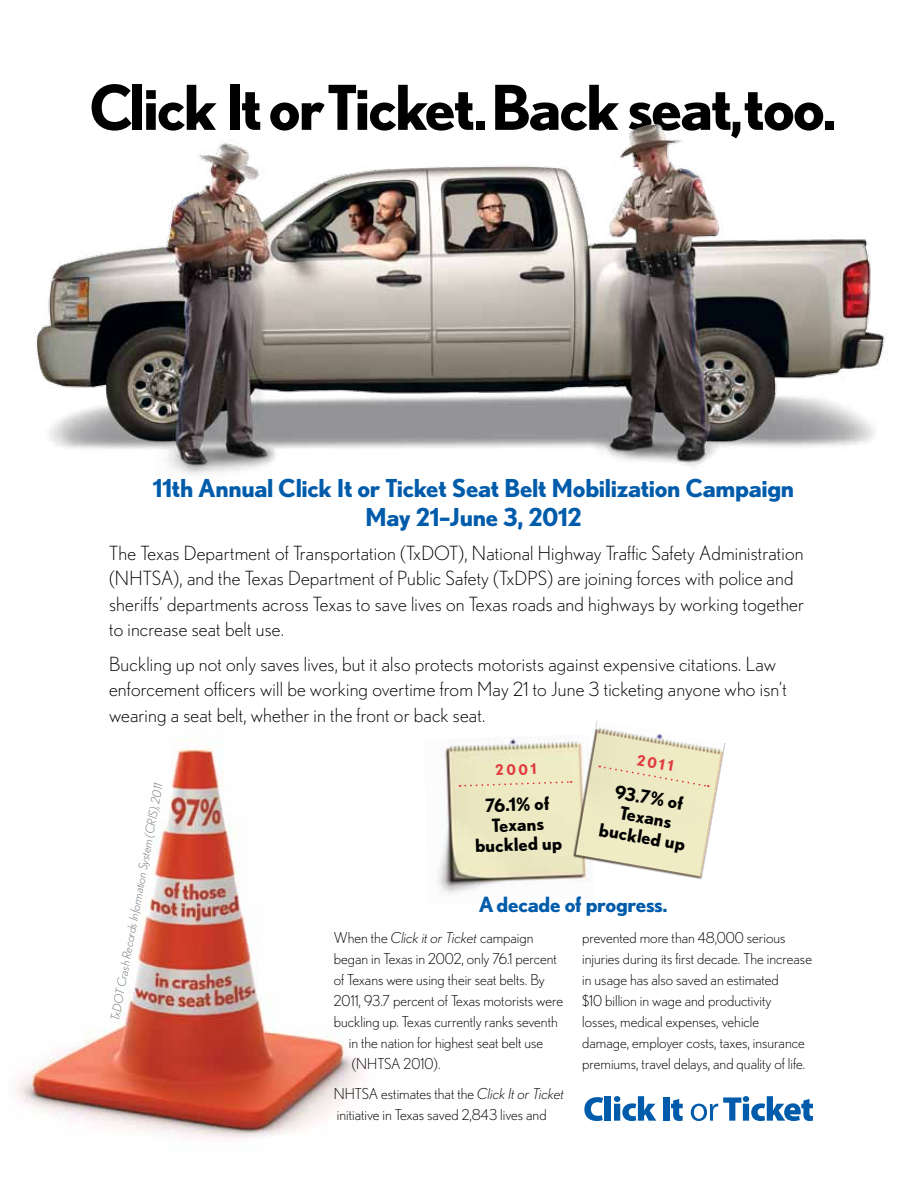
<style>
.page{position:relative;width:918px;height:1188px;background:#fff}
.page>*{position:absolute;margin:0;border:0;box-sizing:border-box;transform-origin:0 0}
.t1{font:700 61.65px "Nobel";letter-spacing:-.03em;color:#000}
.t2{font:700 24.75px/28.2px "Nobel";letter-spacing:-.015em;color:#005cab;text-align:center}
.t3{font:700 21px "Nobel";letter-spacing:-.015em;color:#005cab}
.t4{font:300 19.5px/25.5px "Nobel";letter-spacing:.01em;color:#000}
.t5{font:700 18.15px/20px "Nobel";color:#000;text-align:center}
.t6{font:300 15px/21px "Nobel";color:#000}
.t7{font:700 14.55px "Nobel";color:#e03a3e}
.t8{font:italic 300 12px "Nobel";color:#6d6e71}
.s1{font-size:53.4px}
.s2{font-style:italic}
</style>
<div class="page">
<img style="left:16px;top:738px;width:346px;height:400px">
<svg style="left:584px;top:1097px;width:19px;height:24px"></svg>
<div style="left:605px;top:1096px;width:6px;height:25px;background:#005cab"></div>
<svg style="left:614px;top:1096px;width:42px;height:25px"></svg>
<div style="left:663px;top:1097px;width:6px;height:24px;background:#005cab"></div>
<svg style="left:671px;top:1099px;width:12px;height:22px"></svg>
<svg style="left:691px;top:1096px;width:122px;height:25px"></svg>
<img style="left:437px;top:738px;width:124px;height:157px">
<img style="left:561px;top:720px;width:165px;height:162px">
<svg style="left:460px;top:780px;width:112px;height:8px"></svg>
<div style="left:599px;top:765px;width:110px;height:23px;background:#ede9c3"></div>
<img style="left:34px;top:123px;width:851px;height:352px">
<h1 class="t1" style="left:89px;top:71px;width:749px">Click It or Ticket<span class="s1">.</span> Back seat<span class="s1">,</span>too<span class="s1">.</span></h1>
<h2 class="t2" style="left:153px;top:474px;width:643px">11th Annual Click It or Ticket Seat Belt Mobilization Campaign<br>May 21–June 3, 2012</h2>
<p class="t4" style="left:109px;top:540px;width:696px">The Texas Department of Transportation (TxDOT), National Highway Traffic Safety Administration (NHTSA), and the Texas Department of Public Safety (TxDPS) are joining forces with police and sheriffs’ departments across Texas to save lives on Texas roads and highways by working together to increase seat belt use.</p>
<p class="t4" style="left:109px;top:651px;width:679px">Buckling up not only saves lives, but it also protects motorists against expensive citations. Law enforcement officers will be working overtime from May 21 to June 3 ticketing anyone who isn’t wearing a seat belt, whether in the front or back seat.</p>
<p class="t8" style="left:107px;top:1019px;width:242px;rotate:-79deg">TxDOT Crash Records Information System (CRIS), 2011</p>
<p class="t7" style="left:495px;top:761px;width:43px;rotate:-2deg">2001</p>
<p class="t5" style="left:473px;top:796px;width:88px;rotate:-2deg">76.1% of<br>Texans buckled up</p>
<p class="t7" style="left:639px;top:751px;width:38px;rotate:10deg">2011</p>
<p class="t5" style="left:608px;top:780px;width:89px;rotate:10deg">93.7% of<br>Texans buckled up</p>
<h3 class="t3" style="left:479px;top:892px;width:191px">A decade of progress.</h3>
<p class="t6" style="left:334px;top:927px;width:201px">When the <span class="s2">Click it or Ticket</span> campaign</p>
<p class="t6" style="left:334px;top:948px;width:225px">began in Texas in 2002, only 76.1 percent</p>
<p class="t6" style="left:334px;top:969px;width:212px">of Texans were using their seat belts. By</p>
<p class="t6" style="left:334px;top:990px;width:231px">2011, 93.7 percent of Texas motorists were</p>
<p class="t6" style="left:334px;top:1011px;width:225px">buckling up. Texas currently ranks seventh</p>
<p class="t6" style="left:349px;top:1032px;width:196px">in the nation for highest seat belt use</p>
<p class="t6" style="left:352px;top:1053px;width:90px">(NHTSA 2010).</p>
<p class="t6" style="left:334px;top:1083px;width:232px">NHTSA estimates that the <span class="s2">Click It or Ticket </span>initiative in Texas saved 2,843 lives and</p>
<p class="t6" style="left:582px;top:927px;width:231px">prevented more than 48,000 serious injuries during its first decade. The increase in usage has also saved an estimated<br>$10 billion in wage and productivity<br>losses, medical expenses, vehicle<br>damage, employer costs, taxes, insurance premiums, travel delays, and quality of life.</p>
</div>
